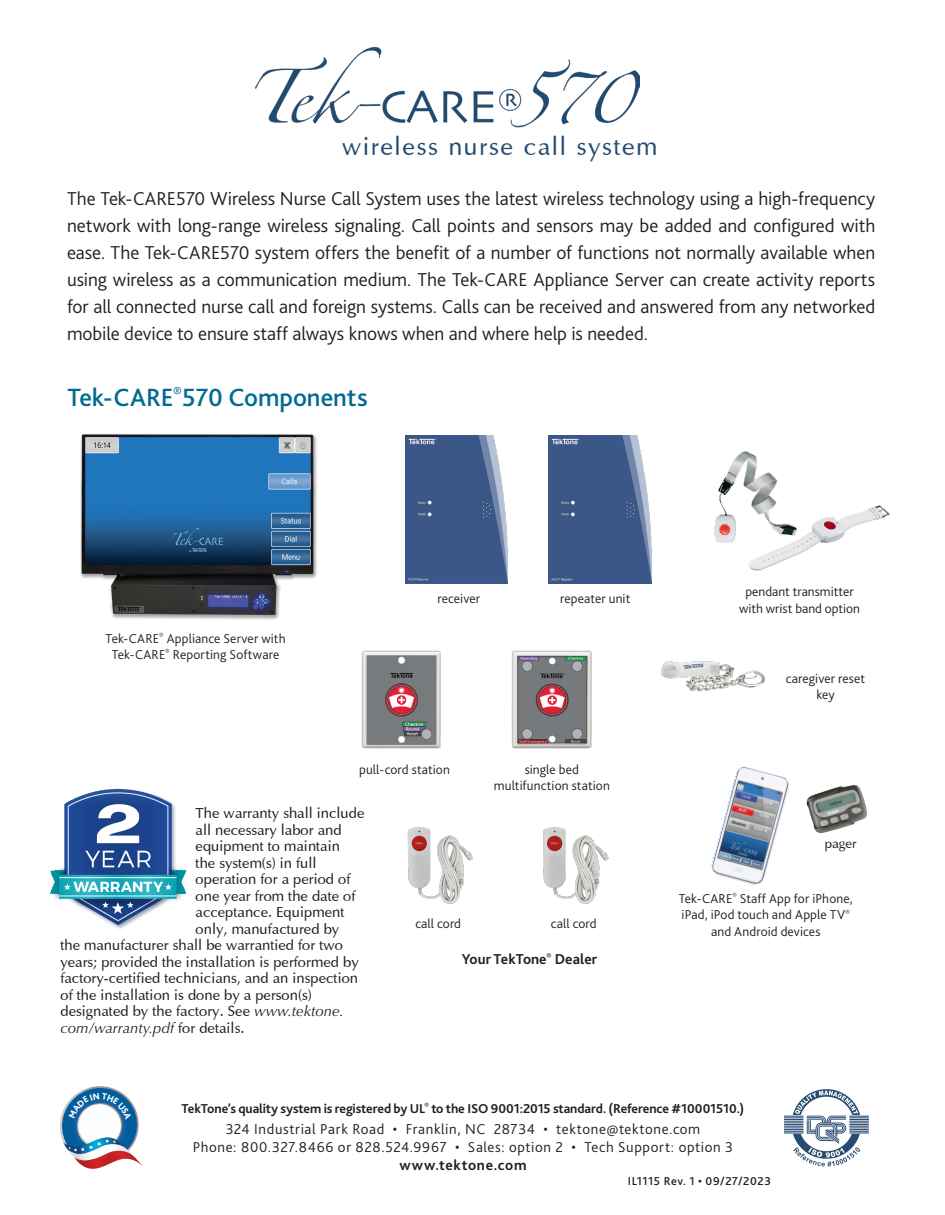
<style>
.page{position:relative;width:945px;height:1215px;background:#fff}
.page>*{position:absolute;margin:0;border:0;box-sizing:border-box;transform-origin:0 0}
.t1{font:500 26.1px "Bliss 2";color:#026b91}
.t2{font:25.2px "Optima";letter-spacing:.055em;color:#254a71}
.Body_Text{font:300 19.5px/27px "Bliss 2";letter-spacing:-.005em;color:#231f20;text-align:justify}
.Address{font:300 15px "Bliss 2";letter-spacing:.04em;color:#231f20}
.Body_Text-2{font:700 15px "Bliss 2";color:#231f20}
.tektone_com{font:700 15px "Bliss 2";letter-spacing:.045em;color:#231f20}
.Body_Text-3{font:14.85px "Optima";color:#231f20}
.Body_Text-4{font:italic 14.85px "Optima";color:#231f20}
.t3{font:300 13.5px/16.2px "Bliss 2";letter-spacing:.005em;color:#231f20;text-align:center}
.tektone_com-2{font:700 13.5px "Bliss 2";letter-spacing:-.01em;color:#231f20}
.t4{font:13.5px "Optima";letter-spacing:-.005em;color:#231f20}
.t5{font:500 12px "Bliss 2";letter-spacing:.045em;color:#231f20}
.s1{font-style:italic}
.s2{font-style:normal}
</style>
<div class="page">
<img style="left:80px;top:434px;width:237px;height:186px">
<img style="left:811px;top:785px;width:44px;height:11px">
<svg style="left:784px;top:1089px;width:85px;height:78px"></svg>
<img style="left:711px;top:766px;width:78px;height:119px">
<img style="left:405px;top:436px;width:102px;height:147px">
<img style="left:549px;top:436px;width:102px;height:148px">
<img style="left:714px;top:451px;width:176px;height:120px">
<img style="left:407px;top:827px;width:66px;height:77px">
<img style="left:361px;top:650px;width:80px;height:99px">
<img style="left:511px;top:650px;width:81px;height:99px">
<img style="left:661px;top:661px;width:104px;height:31px">
<img style="left:50px;top:788px;width:137px;height:141px">
<img style="left:543px;top:827px;width:66px;height:77px">
<img style="left:255px;top:46px;width:384px;height:82px">
<svg style="left:60px;top:1086px;width:82px;height:83px"></svg>
<p class="t2" style="left:342px;top:131px;width:317px">wireless nurse call system</p>
<p class="Body_Text" style="left:67px;top:184px;width:810px">The Tek-CARE570 Wireless Nurse Call System uses the latest wireless technology using a high-frequency network with long-range wireless signaling. Call points and sensors may be added and configured with ease. The Tek-CARE570 system offers the benefit of a number of functions not normally available when using wireless as a communication medium. The Tek-CARE Appliance Server can create activity reports for all connected nurse call and foreign systems. Calls can be received and answered from any networked mobile device to ensure staff always knows when and where help is needed.</p>
<p class="t1" style="left:68px;top:381px;width:302px">Tek-CARE<sup>®</sup>570 Components</p>
<p class="t3" style="left:106px;top:630px;width:181px">Tek-CARE<sup>®</sup> Appliance Server with<br>Tek-CARE<sup>®</sup> Reporting Software</p>
<p class="t3" style="left:437px;top:590px;width:44px">receiver</p>
<p class="t3" style="left:560px;top:590px;width:72px">repeater unit</p>
<p class="t3" style="left:359px;top:761px;width:92px">pull-cord station</p>
<p class="t3" style="left:494px;top:761px;width:117px">single bed multifunction station</p>
<p class="Body_Text-3" style="left:196px;top:804px;width:170px">The warranty shall include</p>
<p class="Body_Text-3" style="left:196px;top:821px;width:148px">all necessary labor and</p>
<p class="Body_Text-3" style="left:196px;top:837px;width:146px">equipment to maintain</p>
<p class="Body_Text-3" style="left:196px;top:854px;width:122px">the system(s) in full</p>
<p class="Body_Text-3" style="left:196px;top:870px;width:156px">operation for a period of</p>
<p class="Body_Text-3" style="left:196px;top:887px;width:161px">one year from the date of</p>
<p class="Body_Text-3" style="left:196px;top:903px;width:150px">acceptance. Equipment</p>
<p class="Body_Text-3" style="left:196px;top:920px;width:145px">only, manufactured by</p>
<p class="Body_Text-3" style="left:60px;top:936px;width:284px">the manufacturer shall be warrantied for two</p>
<p class="Body_Text-3" style="left:60px;top:953px;width:300px">years; provided the installation is performed by</p>
<p class="Body_Text-3" style="left:60px;top:969px;width:299px">factory-certified technicians, and an inspection</p>
<p class="Body_Text-3" style="left:60px;top:986px;width:253px">of the installation is done by a person(s)</p>
<p class="Body_Text-3" style="left:60px;top:1002px;width:285px">designated by the factory. See <span class="s1">www.tektone.</span></p>
<p class="Body_Text-4" style="left:60px;top:1019px;width:185px">com/warranty.pdf <span class="s2">for details.</span></p>
<p class="t3" style="left:415px;top:915px;width:47px">call cord</p>
<p class="t3" style="left:551px;top:915px;width:47px">call cord</p>
<p class="Body_Text-2" style="left:462px;top:949px;width:137px">Your TekTone<sup>®</sup> Dealer</p>
<p class="t3" style="left:746px;top:583px;width:110px">pendant transmitter</p>
<p class="t3" style="left:739px;top:600px;width:122px">with wrist band option</p>
<p class="t3" style="left:786px;top:670px;width:81px">caregiver reset key</p>
<p class="t4" style="left:825px;top:835px;width:33px">pager</p>
<p class="t3" style="left:679px;top:890px;width:175px">Tek-CARE<sup>®</sup> Staff App for iPhone, iPad, iPod touch and Apple TV<sup>® </sup>and Android devices</p>
<p class="tektone_com-2" style="left:182px;top:1100px;width:564px">TekTone’s quality system is registered by UL<sup>®</sup> to the ISO 9001:2015 standard. (Reference #10001510.)</p>
<p class="Address" style="left:226px;top:1120px;width:476px">324 Industrial Park Road • Franklin, NC 28734 • tektone@tektone.com</p>
<p class="Address" style="left:193px;top:1138px;width:542px">Phone: 800.327.8466 or 828.524.9967 • Sales: option 2 • Tech Support: option 3</p>
<p class="tektone_com" style="left:399px;top:1156px;width:129px">www.tektone.com</p>
<p class="t5" style="left:628px;top:1174px;width:145px">IL1115 Rev. 1 • 09/27/2023</p>
</div>
